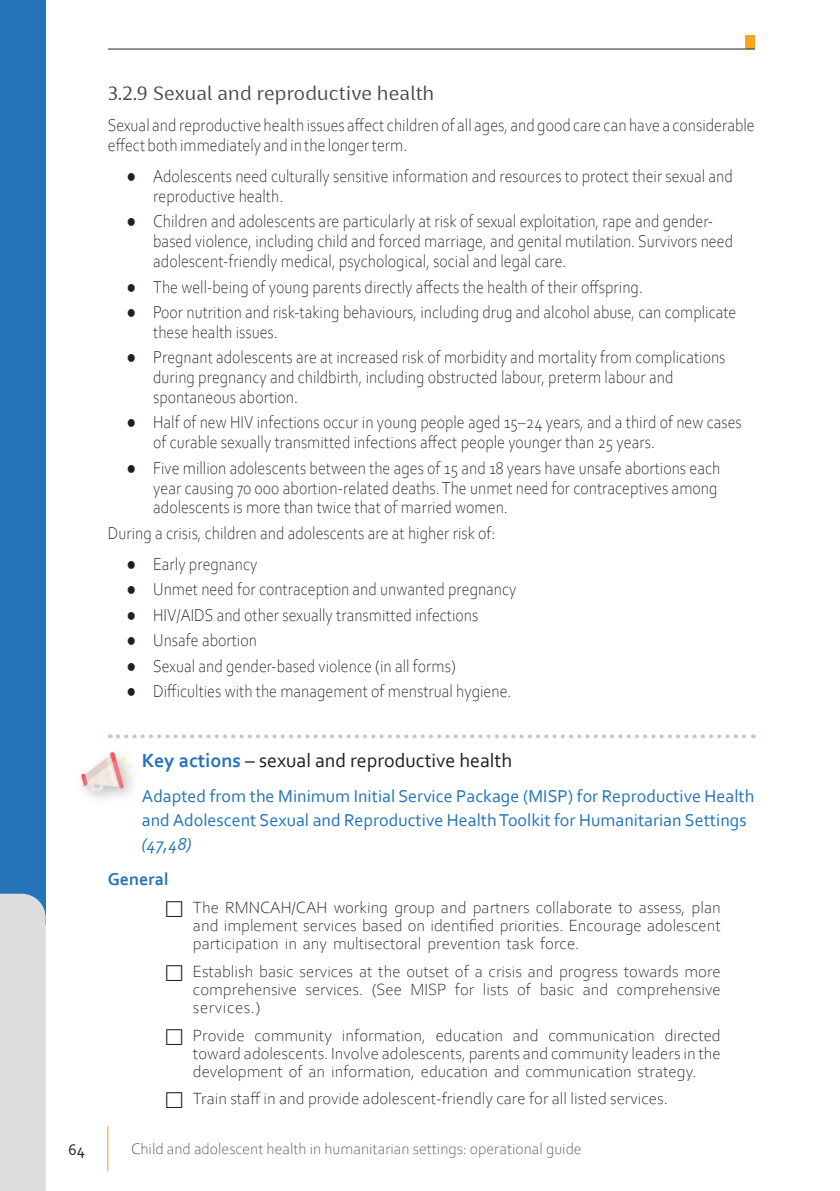
<style>
.page{position:relative;width:840px;height:1191px;background:#fff}
.page>*{position:absolute;margin:0;border:0;box-sizing:border-box;transform-origin:0 0}
.Key_actions_-_indica{font:20px "Corbel";color:#231f20}
.t1{font:20px "Basel Neue";color:#4b4c4d}
.body{font:300 18px/19.8px "Corbel";color:#231f20;scale:.9 1}
.Key_body_red{font:18px/24px "Corbel";color:#2574b7}
.Key_body_H1{font:700 18px "Corbel";color:#2574b7}
.t2{font:300 17px/18px "Corbel";color:#231f20;text-align:justify}
.t3{font:300 16px "Corbel";color:#44546a}
.t4{font:16px "Corbel";color:#231f20}
.s1{font-family:"Calibri"}
.s2{font-weight:700;color:#2574b7}
.s3{font-style:italic}
</style>
<div class="page">
<hr style="left:107px;top:1126px;width:1px;height:45px;background:#f89c1c">
<div style="left:744px;top:36px;width:10px;height:13px;background:#f6a51c"></div>
<hr style="left:108px;top:49px;width:646px;height:1px;background:#231f20">
<svg style="left:118px;top:734px;width:635px;height:4px"></svg>
<div style="left:0;top:0;width:45px;height:924px;background:#2574b7"></div>
<div style="left:0;top:893px;width:46px;height:298px;background:#dcdddf"></div>
<img style="left:80px;top:751px;width:53px;height:48px">
<h3 class="t1" style="left:108px;top:82px;width:328px">3.2.9 Sexual and reproductive health</h3>
<p class="body" style="left:108px;top:115px;width:720px">Sexual and reproductive health issues affect children of all ages, and good care can have a considerable effect both immediately and in the longer term.</p>
<p class="body" style="left:153px;top:166px;width:645px;text-indent:-27px"><span class="s1">●</span> Adolescents need culturally sensitive information and resources to protect their sexual and reproductive health.</p>
<p class="body" style="left:153px;top:211px;width:645px;text-indent:-27px"><span class="s1">●</span> Children and adolescents are particularly at risk of sexual exploitation, rape and gender&shy;based violence, including child and forced marriage, and genital mutilation. Survivors need adolescent-friendly medical, psychological, social and legal care.</p>
<p class="body" style="left:126px;top:276px;width:575px"><span class="s1">●</span> The well-being of young parents directly affects the health of their offspring.</p>
<p class="body" style="left:153px;top:301px;width:649px;text-indent:-27px"><span class="s1">●</span> Poor nutrition and risk-taking behaviours, including drug and alcohol abuse, can complicate these health issues.</p>
<p class="body" style="left:153px;top:347px;width:637px;text-indent:-27px"><span class="s1">●</span> Pregnant adolescents are at increased risk of morbidity and mortality from complications during pregnancy and childbirth, including obstructed labour, preterm labour and spontaneous abortion.</p>
<p class="body" style="left:153px;top:412px;width:655px;text-indent:-27px"><span class="s1">●</span> Half of new HIV infections occur in young people aged 15–24 years, and a third of new cases of curable sexually transmitted infections affect people younger than 25 years.</p>
<p class="body" style="left:153px;top:457px;width:631px;text-indent:-27px"><span class="s1">●</span> Five million adolescents between the ages of 15 and 18 years have unsafe abortions each year causing 70 000 abortion-related deaths. The unmet need for contraceptives among adolescents is more than twice that of married women.</p>
<p class="body" style="left:108px;top:522px;width:432px">During a crisis, children and adolescents are at higher risk of:</p>
<p class="body" style="left:126px;top:553px;width:147px"><span class="s1">●</span> Early pregnancy</p>
<p class="body" style="left:126px;top:579px;width:434px"><span class="s1">●</span> Unmet need for contraception and unwanted pregnancy</p>
<p class="body" style="left:126px;top:604px;width:392px"><span class="s1">●</span> HIV/AIDS and other sexually transmitted infections</p>
<p class="body" style="left:126px;top:630px;width:146px"><span class="s1">●</span> Unsafe abortion</p>
<p class="body" style="left:126px;top:655px;width:367px"><span class="s1">●</span> Sexual and gender-based violence (in all forms)</p>
<p class="body" style="left:126px;top:681px;width:429px"><span class="s1">●</span> Difficulties with the management of menstrual hygiene.</p>
<p class="Key_actions_-_indica" style="left:142px;top:747px;width:371px"><span class="s2">Key actions</span> – sexual and reproductive health</p>
<p class="Key_body_red" style="left:142px;top:783px;width:613px">Adapted from the Minimum Initial Service Package (MISP) for Reproductive Health and Adolescent Sexual and Reproductive Health Toolkit for Humanitarian Settings <span class="s3">(47,48)</span></p>
<p class="Key_body_H1" style="left:108px;top:868px;width:62px">General</p>
<p class="t2" style="left:193px;top:898px;width:529px">The RMNCAH/CAH working group and partners collaborate to assess, plan and implement services based on identified priorities. Encourage adolescent participation in any multisectoral prevention task force.</p>
<p class="t2" style="left:193px;top:961px;width:529px">Establish basic services at the outset of a crisis and progress towards more comprehensive services. (See MISP for lists of basic and comprehensive services.)</p>
<p class="t2" style="left:193px;top:1025px;width:529px">Provide community information, education and communication directed toward adolescents. Involve adolescents, parents and community leaders in the development of an information, education and communication strategy.</p>
<p class="t2" style="left:193px;top:1089px;width:476px">Train staff in and provide adolescent-friendly care for all listed services.</p>
<p class="t4" style="left:68px;top:1139px;width:18px">64</p>
<p class="t3" style="left:131px;top:1138px;width:452px">Child and adolescent health in humanitarian settings: operational guide</p>
</div>
